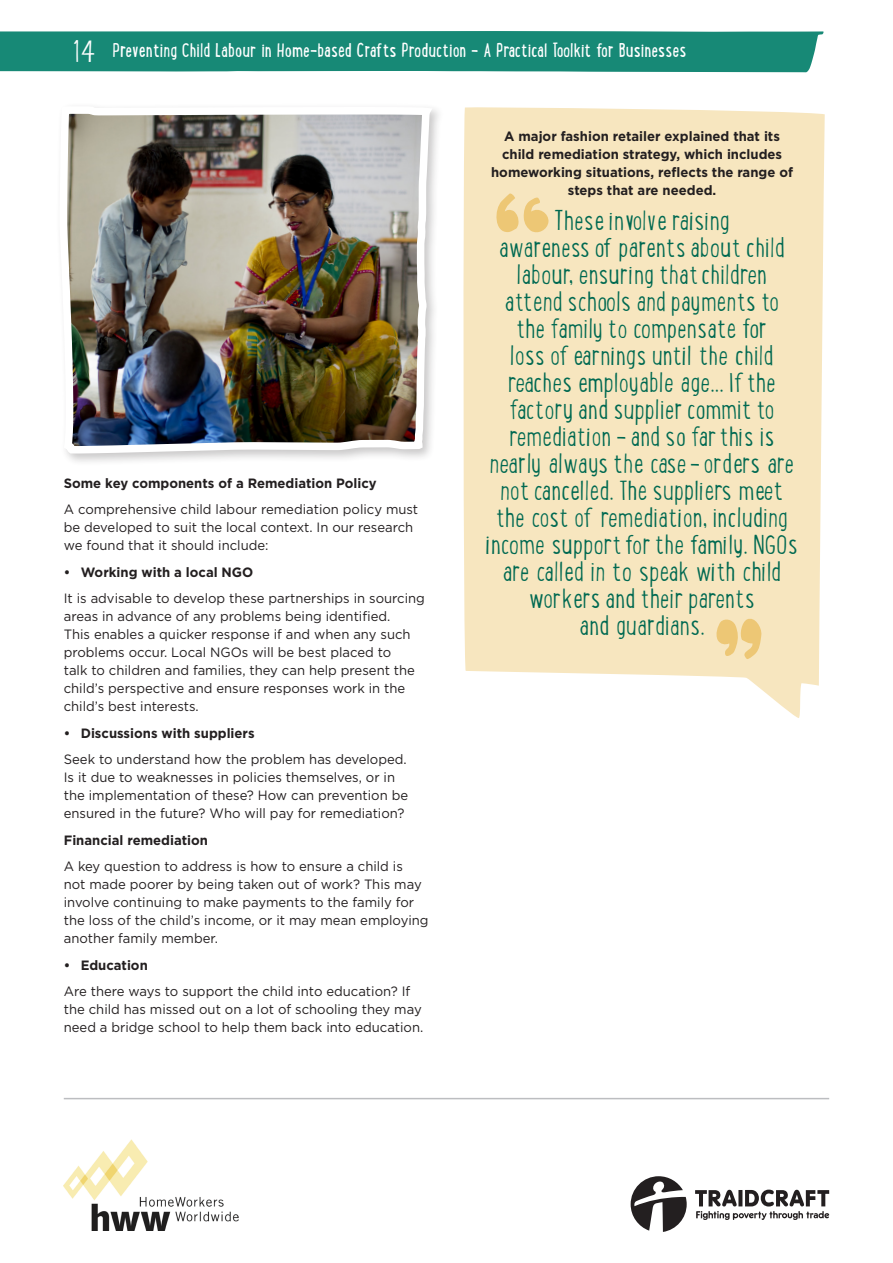
<style>
.page{position:relative;width:893px;height:1263px;background:#fff}
.page>*{position:absolute;margin:0;border:0;box-sizing:border-box;transform-origin:0 0}
.t1{font:300 30.3px "Lunch Box";color:#fff;scale:1.11 1}
.sub_lunchbox{font:300 27px/27px "Lunch Box";color:#006951;text-align:center}
.t2{font:19.5px "Lunch Box";color:#fff}
.tool_body{font:13.5px/18px "Gotham";color:#231f20}
.tool_body-2{font:700 13.5px/18px "Gotham";color:#231f20;text-align:center}
.s1{font-size:47.25px}
</style>
<div class="page">
<div style="left:0;top:31px;width:824px;height:41px;background:#178976"></div>
<img style="left:64px;top:1140px;width:175px;height:91px">
<svg style="left:631px;top:1176px;width:56px;height:56px"></svg>
<svg style="left:695px;top:1189px;width:134px;height:31px"></svg>
<hr style="left:64px;top:1098px;width:765px;height:1px;background:#bcbdc0">
<svg style="left:463px;top:107px;width:362px;height:611px;background:#f7e8c4"></svg>
<svg style="left:715px;top:616px;width:47px;height:43px;background:#f1d597"></svg>
<svg style="left:494px;top:193px;width:55px;height:42px;background:#f2d79c"></svg>
<div style="left:55px;top:102px;width:391px;height:364px;background:#231f20;opacity:.25"></div>
<img style="left:59px;top:102px;width:384px;height:355px">
<h1 class="t1" style="left:74px;top:30px;width:22px">14</h1>
<h3 class="t2" style="left:112px;top:36px;width:575px">Preventing Child Labour in Home-based Crafts Production – A Practical Toolkit for Businesses</h3>
<p class="tool_body-2" style="left:64px;top:473px;width:314px">Some key components of a Remediation Policy</p>
<p class="tool_body" style="left:64px;top:500px;width:356px">A comprehensive child labour remediation policy must be developed to suit the local context. In our research we found that it should include:</p>
<p class="tool_body-2" style="left:64px;top:562px;width:191px">• Working with a local NGO</p>
<p class="tool_body" style="left:64px;top:589px;width:363px">It is advisable to develop these partnerships in sourcing areas in advance of any problems being identified.<br>This enables a quicker response if and when any such problems occur. Local NGOs will be best placed to<br>talk to children and families, they can help present the child’s perspective and ensure responses work in the child’s best interests.</p>
<p class="tool_body-2" style="left:64px;top:723px;width:192px">• Discussions with suppliers</p>
<p class="tool_body" style="left:64px;top:750px;width:346px">Seek to understand how the problem has developed.<br>Is it due to weaknesses in policies themselves, or in the implementation of these? How can prevention be ensured in the future? Who will pay for remediation?</p>
<p class="tool_body-2" style="left:64px;top:830px;width:146px">Financial remediation</p>
<p class="tool_body" style="left:64px;top:857px;width:366px">A key question to address is how to ensure a child is<br>not made poorer by being taken out of work? This may involve continuing to make payments to the family for the loss of the child’s income, or it may mean employing another family member.</p>
<p class="tool_body-2" style="left:64px;top:955px;width:86px">• Education</p>
<p class="tool_body" style="left:64px;top:982px;width:361px">Are there ways to support the child into education? If the child has missed out on a lot of schooling they may need a bridge school to help them back into education.</p>
<p class="tool_body-2" style="left:491px;top:127px;width:303px">A major fashion retailer explained that its child remediation strategy, which includes homeworking situations, reflects the range of steps that are needed.</p>
<p class="sub_lunchbox" style="left:486px;top:207px;width:314px">These involve raising<br>awareness of parents about child labour<span class="s1">,</span> ensuring that children attend schools and payments to<br>the family to compensate for<br>loss of earnings until the child reaches employable age... If the factory and supplier commit to remediation – and so far this is nearly always the case – orders are not cancelled. The suppliers meet the cost of remediation<span class="s1">,</span> including income support for the family. NGOs are called in to speak with child workers and their parents<br>and guardians.</p>
</div>
